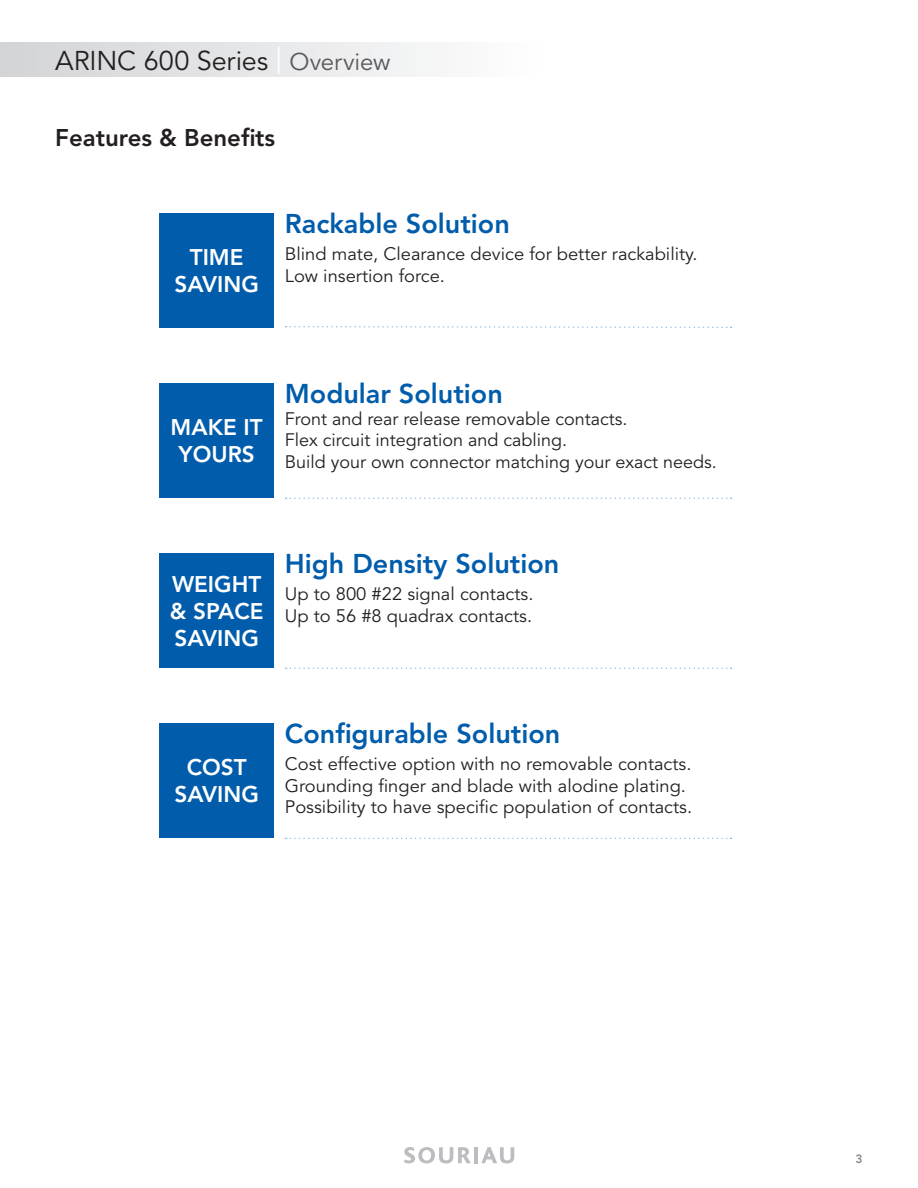
<style>
.page{position:relative;width:918px;height:1188px;background:#fff}
.page>*{position:absolute;margin:0;border:0;box-sizing:border-box;transform-origin:0 0}
.t1{font:800 27px "Avenir LT Std";color:#015dab}
.t2{font:27px "Avenir LT Std";letter-spacing:-.005em;color:#231f20}
.t3{font:800 24px "Avenir LT Std";color:#231f20}
.t4{font:800 22.5px/27px "Avenir LT Std";color:#fff;text-align:center}
.t5{font:18px/21.6px "Avenir LT Std";color:#231f20}
.t6{font:800 12px "Avenir LT Std";color:#87898c}
.s1{color:#fff}
.s2{font-size:24px;color:#57585a}
</style>
<div class="page">
<div style="left:0;top:43px;width:544px;height:34px;background:linear-gradient(to right,#d2d3d6,#fefefe)"></div>
<svg style="left:404px;top:1147px;width:67px;height:16px"></svg>
<hr style="left:474px;top:1147px;width:4px;height:16px;background:#bcbdc0">
<svg style="left:481px;top:1147px;width:33px;height:16px"></svg>
<svg style="left:286px;top:838px;width:446px;height:1px"></svg>
<svg style="left:286px;top:668px;width:446px;height:1px"></svg>
<svg style="left:286px;top:497px;width:446px;height:2px"></svg>
<svg style="left:286px;top:326px;width:446px;height:2px"></svg>
<div style="left:159px;top:213px;width:115px;height:114px;background:#015dab"></div>
<div style="left:159px;top:383px;width:115px;height:114px;background:#015dab"></div>
<div style="left:159px;top:553px;width:115px;height:115px;background:#015dab"></div>
<div style="left:159px;top:723px;width:115px;height:115px;background:#015dab"></div>
<h1 class="t2" style="left:55px;top:45px;width:337px">ARINC 600 Series <span class="s1">|</span> <span class="s2">Overview</span></h1>
<h2 class="t3" style="left:55px;top:123px;width:221px">Features &amp; Benefits</h2>
<p class="t4" style="left:174px;top:244px;width:86px">TIME<br>SAVING</p>
<h1 class="t1" style="left:285px;top:208px;width:227px">Rackable Solution</h1>
<p class="t5" style="left:285px;top:244px;width:414px">Blind mate, Clearance device for better rackability.<br>Low insertion force.</p>
<p class="t4" style="left:171px;top:414px;width:94px">MAKE IT<br>YOURS</p>
<h1 class="t1" style="left:285px;top:378px;width:219px">Modular Solution</h1>
<p class="t5" style="left:285px;top:408px;width:434px">Front and rear release removable contacts.<br>Flex circuit integration and cabling.<br>Build your own connector matching your exact needs.</p>
<p class="t4" style="left:170px;top:570px;width:95px;text-align:justify">WEIGHT &amp; SPACE SAVING</p>
<h1 class="t1" style="left:285px;top:548px;width:276px">High Density Solution</h1>
<p class="t5" style="left:285px;top:584px;width:250px">Up to 800 #22 signal contacts.<br>Up to 56 #8 quadrax contacts.</p>
<p class="t4" style="left:174px;top:754px;width:86px">COST<br>SAVING</p>
<h1 class="t1" style="left:285px;top:718px;width:277px">Configurable Solution</h1>
<p class="t5" style="left:285px;top:754px;width:409px">Cost effective option with no removable contacts.<br>Grounding finger and blade with alodine plating.<br>Possibility to have specific population of contacts.</p>
<p class="t6" style="left:856px;top:1152px;width:9px">3</p>
</div>
